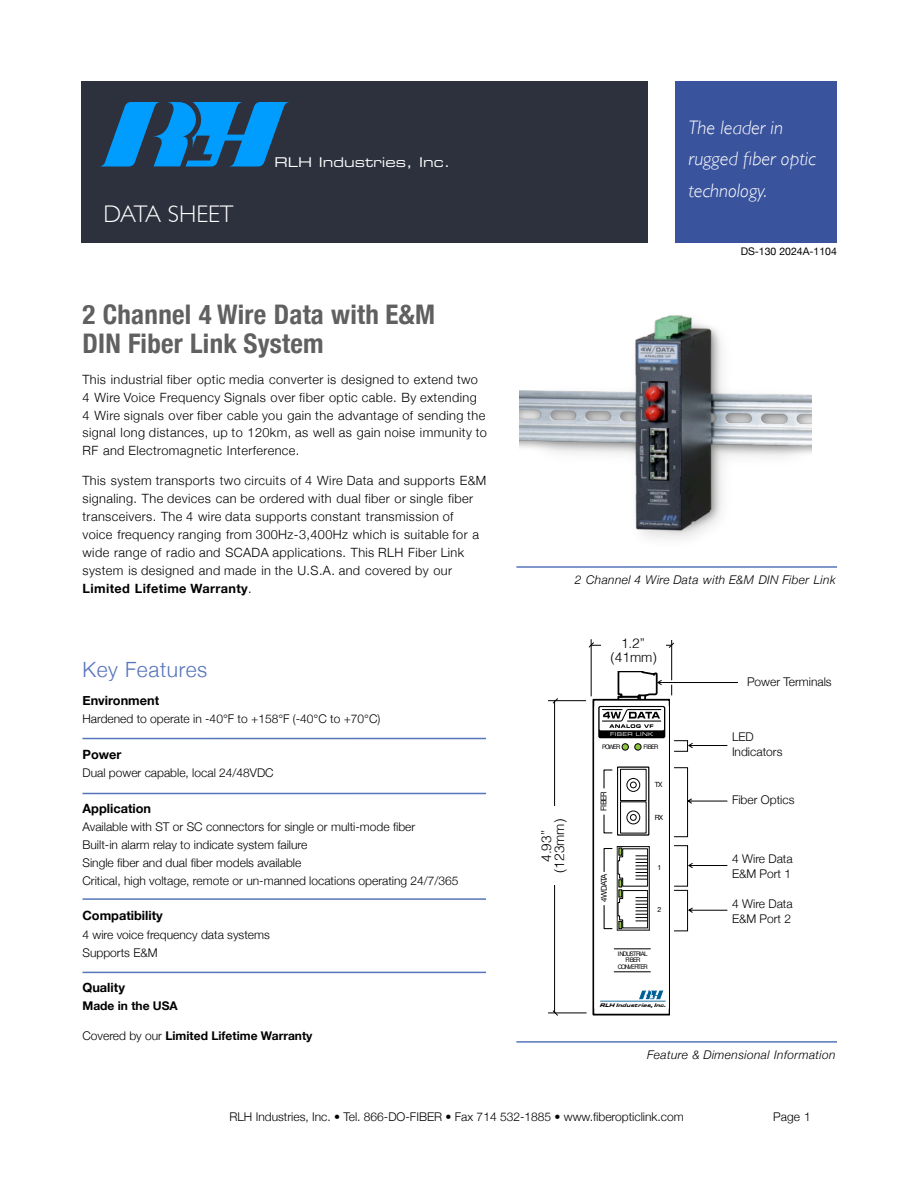
<style>
.page{position:relative;width:918px;height:1188px;background:#fff}
.page>*{position:absolute;margin:0;border:0;box-sizing:border-box;transform-origin:0 0}
.t1{font:700 condensed 27px/28.5px "Helvetica Neue";letter-spacing:.01em;color:#606060}
.t2{font:300 24px "Gill Sans";color:#fff}
.t3{font:300 21px "Helvetica Neue";letter-spacing:.03em;color:#5775ba}
.t4{font:italic 300 19.5px/31.5px "Gill Sans";color:#fff}
.t5{font:300 13.5px/13.2px "Helvetica";color:#000;text-align:center}
.t6{font:13.5px "Eurostile Extended Two";color:#fff}
.t7{font:300 12.75px/18px "Helvetica Neue";letter-spacing:.03em;color:#000}
.t8{font:700 12.75px "Helvetica Neue";color:#000}
.t9{font:300 12px/18px "Helvetica Neue";color:#000}
.t10{font:italic 300 12px "Helvetica Neue";letter-spacing:.03em;color:#000}
.t11{font:700 12px "Helvetica Neue";color:#000}
.t12{font:10.5px "Helvetica Neue";color:#000}
.t13{font:7.95px "Helvetica Neue";letter-spacing:-.13em;color:#000}
.t14{font:7.05px "Helvetica Neue";color:#000}
.t15{font:6.15px/6.1px "Helvetica Neue";letter-spacing:-.13em;color:#000;text-align:center}
.t16{font:italic 5.4px "Eurostile T Blac Exte";color:#000}
.t17{font:5.25px "Eurostile Extended Two";letter-spacing:.065em;color:#fefefe}
.s1{font-weight:700}
.s2{font-weight:300}
</style>
<div class="page">
<div style="left:81px;top:81px;width:567px;height:162px;background:#2d313e"></div>
<svg style="left:101px;top:102px;width:188px;height:64px"></svg>
<img style="left:519px;top:390px;width:293px;height:64px">
<img style="left:525px;top:315px;width:281px;height:224px">
<div style="left:675px;top:81px;width:162px;height:162px;background:#3a539d"></div>
<hr style="left:82px;top:738px;width:404px;height:1px;background:#5775ba">
<hr style="left:82px;top:793px;width:404px;height:1px;background:#5775ba">
<hr style="left:82px;top:898px;width:404px;height:2px;background:#5775ba">
<hr style="left:82px;top:972px;width:404px;height:1px;background:#5775ba">
<hr style="left:516px;top:566px;width:321px;height:2px;background:#5775ba">
<hr style="left:591px;top:645px;width:80px;height:1px;background:#000">
<hr style="left:554px;top:701px;width:1px;height:312px;background:#000">
<hr style="left:548px;top:700px;width:38px;height:1px;background:#000">
<hr style="left:548px;top:1013px;width:39px;height:1px;background:#000">
<svg style="left:552px;top:698px;width:7px;height:6px"></svg>
<svg style="left:552px;top:1010px;width:7px;height:6px"></svg>
<div style="left:538px;top:807px;width:35px;height:78px;background:#fff"></div>
<hr style="left:591px;top:639px;width:1px;height:57px;background:#000">
<hr style="left:671px;top:640px;width:1px;height:55px;background:#000">
<svg style="left:588px;top:641px;width:7px;height:7px"></svg>
<svg style="left:668px;top:642px;width:6px;height:7px"></svg>
<div style="left:601px;top:634px;width:65px;height:36px;background:#fff"></div>
<div style="left:674px;top:767px;width:14px;height:70px;border:1px solid #000"></div>
<div style="left:674px;top:740px;width:14px;height:12px;border:1px solid #000"></div>
<hr style="left:691px;top:801px;width:36px;height:1px;background:#000">
<svg style="left:687px;top:798px;width:6px;height:6px"></svg>
<hr style="left:692px;top:745px;width:35px;height:1px;background:#000">
<svg style="left:687px;top:742px;width:6px;height:7px"></svg>
<div style="left:674px;top:845px;width:14px;height:42px;border:1px solid #000"></div>
<hr style="left:692px;top:865px;width:35px;height:1px;background:#000">
<svg style="left:687px;top:862px;width:6px;height:7px"></svg>
<div style="left:657px;top:680px;width:81px;height:5px;background:#fff"></div>
<hr style="left:661px;top:682px;width:77px;height:1px;background:#000">
<hr style="left:516px;top:1041px;width:321px;height:2px;background:#5775ba">
<div style="left:674px;top:890px;width:14px;height:41px;border:1px solid #000"></div>
<hr style="left:692px;top:910px;width:35px;height:1px;background:#000">
<svg style="left:687px;top:907px;width:7px;height:7px"></svg>
<svg style="left:592px;top:671px;width:78px;height:344px"></svg>
<h2 class="t2" style="left:104px;top:205px;width:132px">DATA SHEET</h2>
<p class="t6" style="left:274px;top:157px;width:177px">RLH Industries, Inc.</p>
<h1 class="t1" style="left:82px;top:300px;width:354px">2 Channel 4 Wire Data with E&amp;M<br>DIN Fiber Link System</h1>
<p class="t7" style="left:82px;top:370px;width:404px">This industrial fiber optic media converter is designed to extend two<br>4 Wire Voice Frequency Signals over fiber optic cable. By extending<br>4 Wire signals over fiber cable you gain the advantage of sending the</p>
<p class="t7" style="left:82px;top:423px;width:406px">signal long distances, up to 120km, as well as gain noise immunity to<br>RF and Electromagnetic Interference.</p>
<p class="t7" style="left:82px;top:471px;width:405px">This system transports two circuits of 4 Wire Data and supports E&amp;M signaling. The devices can be ordered with dual fiber or single fiber transceivers. The 4 wire data supports constant transmission of voice frequency ranging from 300Hz-3,400Hz which is suitable for a wide range of radio and SCADA applications. This RLH Fiber Link system is designed and made in the U.S.A. and covered by our <span class="s1">Limited Lifetime Warranty</span>.</p>
<h3 class="t3" style="left:82px;top:656px;width:126px">Key Features</h3>
<p class="t8" style="left:82px;top:693px;width:78px">Environment</p>
<p class="t9" style="left:82px;top:709px;width:299px">Hardened to operate in -40°F to +158°F (-40°C to +70°C)</p>
<p class="t8" style="left:82px;top:747px;width:40px">Power</p>
<p class="t9" style="left:82px;top:763px;width:193px">Dual power capable, local 24/48VDC</p>
<p class="t8" style="left:82px;top:801px;width:70px">Application</p>
<p class="t9" style="left:82px;top:817px;width:378px">Available with ST or SC connectors for single or multi-mode fiber<br>Built-in alarm relay to indicate system failure<br>Single fiber and dual fiber models available<br>Critical, high voltage, remote or un-manned locations operating 24/7/365</p>
<p class="t8" style="left:82px;top:907px;width:82px">Compatibility</p>
<p class="t9" style="left:82px;top:925px;width:189px">4 wire voice frequency data systems<br>Supports E&amp;M</p>
<p class="t8" style="left:82px;top:979px;width:44px">Quality</p>
<p class="t11" style="left:82px;top:998px;width:97px">Made in the USA</p>
<p class="t11" style="left:82px;top:1028px;width:231px"><span class="s2">Covered by our</span> Limited Lifetime Warranty</p>
<h3 class="t4" style="left:688px;top:113px;width:129px">The leader in rugged fiber optic technology.</h3>
<p class="t12" style="left:741px;top:245px;width:98px">DS-130 2024A-1104</p>
<p class="t10" style="left:575px;top:572px;width:262px">2 Channel 4 Wire Data with E&amp;M DIN Fiber Link</p>
<p class="t5" style="left:541px;top:873px;width:55px;rotate:-90deg">4.93” (123mm)</p>
<p class="t5" style="left:610px;top:638px;width:48px">1.2” (41mm)</p>
<p class="t17" style="left:610px;top:732px;width:45px">FIBER LINK</p>
<p class="t15" style="left:602px;top:744px;width:20px">POWER</p>
<p class="t15" style="left:643px;top:744px;width:16px">FIBER</p>
<p class="t13" style="left:599px;top:811px;width:21px;rotate:-90deg">FIBER</p>
<p class="t13" style="left:599px;top:902px;width:30px;rotate:-90deg">4W DATA</p>
<p class="t14" style="left:655px;top:781px;width:9px">TX</p>
<p class="t14" style="left:655px;top:813px;width:10px">RX</p>
<p class="t14" style="left:657px;top:863px;width:5px">1</p>
<p class="t14" style="left:657px;top:905px;width:5px">2</p>
<p class="t15" style="left:618px;top:951px;width:31px">INDUSTRIAL<br>FIBER<br>CONVERTER</p>
<p class="t16" style="left:600px;top:1003px;width:70px">RLH Industries, Inc.</p>
<p class="t9" style="left:747px;top:672px;width:86px">Power Terminals</p>
<p class="t9" style="left:732px;top:729px;width:52px;line-height:15px">LED<br>Indicators</p>
<p class="t9" style="left:732px;top:790px;width:64px">Fiber Optics</p>
<p class="t9" style="left:732px;top:850px;width:62px;line-height:15px">4 Wire Data<br>E&amp;M Port 1</p>
<p class="t9" style="left:732px;top:895px;width:62px;line-height:15px">4 Wire Data<br>E&amp;M Port 2</p>
<p class="t10" style="left:647px;top:1047px;width:190px">Feature &amp; Dimensional Information</p>
<p class="t9" style="left:230px;top:1107px;width:456px">RLH Industries, Inc. • Tel. 866-DO-FIBER • Fax 714 532-1885 • www.fiberopticlink.com</p>
<p class="t9" style="left:773px;top:1107px;width:39px">Page 1</p>
</div>
